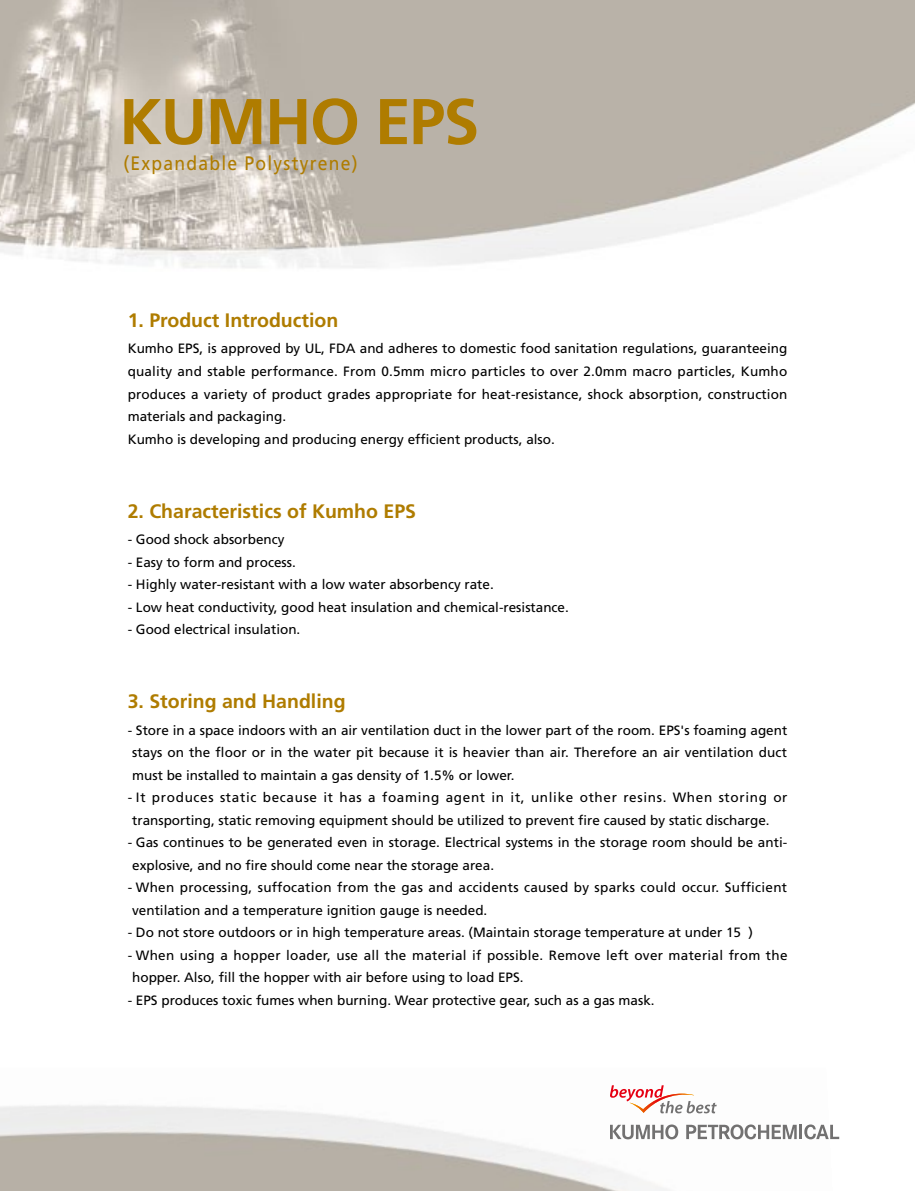
<style>
.page{position:relative;width:915px;height:1191px;background:#fff}
.page>*{position:absolute;margin:0;border:0;box-sizing:border-box;transform-origin:0 0}
.t1{font:700 64.5px "Frutiger";letter-spacing:-.025em;color:#af7c00}
.t2{font:700 19.5px "Frutiger";color:#af7c00}
.t3{font:19.5px "Frutiger";letter-spacing:.07em;color:#af7c00;scale:.9 1}
.t4{font:13.5px/22.5px "Frutiger";color:#000}
.t5{font:13.5px/22.5px "Frutiger";letter-spacing:.02em;color:#000}
</style>
<div class="page">
<img style="left:0;top:0;width:914px;height:268px">
<svg style="left:610px;top:1085px;width:106px;height:28px"></svg>
<svg style="left:686px;top:1124px;width:152px;height:15px"></svg>
<svg style="left:610px;top:1124px;width:68px;height:15px"></svg>
<h1 class="t1" style="left:119px;top:84px;width:361px">KUMHO EPS</h1>
<h2 class="t3" style="left:123px;top:151px;width:262px">(Expandable Polystyrene)</h2>
<h2 class="t2" style="left:128px;top:309px;width:212px">1. Product Introduction</h2>
<p class="t4" style="left:128px;top:337px;width:661px">Kumho EPS, is approved by UL, FDA and adheres to domestic food sanitation regulations, guaranteeing quality and stable performance. From 0.5mm micro particles to over 2.0mm macro particles, Kumho produces a variety of product grades appropriate for heat-resistance, shock absorption, construction materials and packaging.<br>Kumho is developing and producing energy efficient products, also.</p>
<h2 class="t2" style="left:128px;top:499px;width:290px">2. Characteristics of Kumho EPS</h2>
<p class="t4" style="left:128px;top:528px;width:158px">- Good shock absorbency</p>
<p class="t4" style="left:128px;top:550px;width:170px">- Easy to form and process.</p>
<p class="t4" style="left:128px;top:573px;width:367px">- Highly water-resistant with a low water absorbency rate.</p>
<p class="t4" style="left:128px;top:595px;width:442px">- Low heat conductivity, good heat insulation and chemical-resistance.</p>
<p class="t4" style="left:128px;top:618px;width:174px">- Good electrical insulation.</p>
<h2 class="t2" style="left:128px;top:690px;width:219px">3. Storing and Handling</h2>
<p class="t4" style="left:132px;top:718px;width:656px;text-align:justify;text-indent:-4px">- Store in a space indoors with an air ventilation duct in the lower part of the room. EPS's foaming agent stays on the floor or in the water pit because it is heavier than air. Therefore an air ventilation duct must be installed to maintain a gas density of 1.5% or lower.</p>
<p class="t4" style="left:132px;top:786px;width:656px;text-indent:-4px">- It produces static because it has a foaming agent in it, unlike other resins. When storing or transporting, static removing equipment should be utilized to prevent fire caused by static discharge.</p>
<p class="t4" style="left:132px;top:831px;width:656px;text-indent:-4px">- Gas continues to be generated even in storage. Electrical systems in the storage room should be anti&shy;explosive, and no fire should come near the storage area.</p>
<p class="t5" style="left:132px;top:876px;width:656px;text-indent:-4px">- When processing, suffocation from the gas and accidents caused by sparks could occur. Sufficient ventilation and a temperature ignition gauge is needed.</p>
<p class="t4" style="left:128px;top:921px;width:626px">- Do not store outdoors or in high temperature areas. (Maintain storage temperature at under 15｡ )</p>
<p class="t5" style="left:132px;top:943px;width:656px;text-indent:-4px">- When using a hopper loader, use all the material if possible. Remove left over material from the hopper. Also, fill the hopper with air before using to load EPS.</p>
<p class="t4" style="left:128px;top:988px;width:528px">- EPS produces toxic fumes when burning. Wear protective gear, such as a gas mask.</p>
</div>
